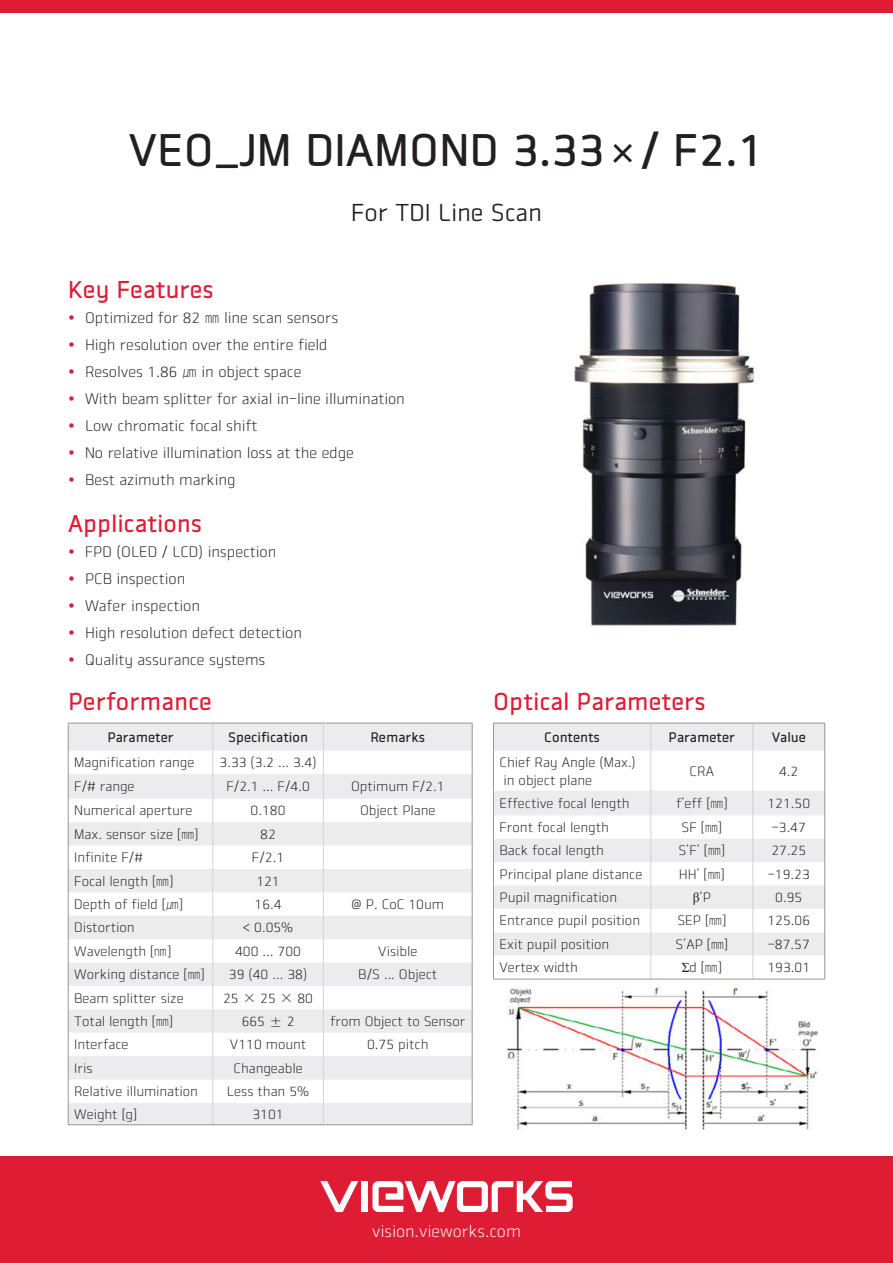
<style>
.page{position:relative;width:893px;height:1263px;background:#fff}
.page>*{position:absolute;margin:0;border:0;box-sizing:border-box;transform-origin:0 0}
.t1{font:45px "Vieworks B";color:#231f20}
.t2{font:24px "Vieworks B";color:#de1d35}
.t3{font:24px "Vieworks M";color:#231f20}
.t4{font:16.5px "Vieworks L";color:#fff}
.t5{font:15px/27px "Vieworks L";color:#231f20}
.t6{font:13.5px/18px "Vieworks L";color:#231f20}
.t7{font:13.5px "Vieworks B";color:#231f20}
.s1{font-family:"MS UI Gothic";font-size:36px}
.s2{font-family:"Times New Roman"}
</style>
<div class="page">
<div style="left:0;top:1157px;width:893px;height:106px;background:#de1d35"></div>
<div style="left:0;top:0;width:893px;height:13px;background:#de1d35"></div>
<div style="left:362px;top:1181px;width:6px;height:31px;background:#fff"></div>
<svg style="left:372px;top:1181px;width:201px;height:31px"></svg>
<svg style="left:320px;top:1181px;width:38px;height:31px"></svg>
<img style="left:494px;top:952px;width:332px;height:178px">
<img style="left:574px;top:282px;width:182px;height:344px">
<svg style="left:69px;top:724px;width:403px;height:400px;fill:#ececee"></svg>
<svg style="left:212px;top:724px;width:1px;height:400px"></svg>
<hr style="left:68px;top:1124px;width:145px;height:1px;background:#939598">
<hr style="left:213px;top:1124px;width:110px;height:1px;background:#939598">
<hr style="left:323px;top:1124px;width:149px;height:1px;background:#939598">
<hr style="left:68px;top:723px;width:145px;height:1px;background:#939598">
<svg style="left:68px;top:723px;width:1px;height:401px"></svg>
<hr style="left:213px;top:723px;width:110px;height:1px;background:#939598">
<hr style="left:323px;top:723px;width:149px;height:1px;background:#939598">
<svg style="left:472px;top:723px;width:1px;height:401px"></svg>
<svg style="left:323px;top:723px;width:1px;height:401px"></svg>
<svg style="left:494px;top:724px;width:330px;height:232px;fill:#ececee"></svg>
<svg style="left:493px;top:791px;width:1px;height:188px"></svg>
<svg style="left:824px;top:791px;width:1px;height:188px"></svg>
<hr style="left:493px;top:751px;width:1px;height:40px;background:#939598">
<hr style="left:824px;top:751px;width:1px;height:40px;background:#939598">
<svg style="left:650px;top:724px;width:1px;height:27px"></svg>
<svg style="left:752px;top:724px;width:1px;height:27px"></svg>
<hr style="left:650px;top:751px;width:1px;height:40px;background:#d1d2d4">
<hr style="left:752px;top:751px;width:1px;height:40px;background:#d1d2d4">
<svg style="left:650px;top:791px;width:1px;height:188px"></svg>
<svg style="left:752px;top:791px;width:1px;height:188px"></svg>
<hr style="left:493px;top:723px;width:158px;height:1px;background:#939598">
<svg style="left:493px;top:723px;width:1px;height:28px"></svg>
<hr style="left:651px;top:723px;width:102px;height:1px;background:#939598">
<hr style="left:753px;top:723px;width:72px;height:1px;background:#939598">
<svg style="left:824px;top:723px;width:1px;height:28px"></svg>
<hr style="left:493px;top:979px;width:158px;height:1px;background:#939598">
<hr style="left:651px;top:979px;width:102px;height:1px;background:#939598">
<hr style="left:753px;top:979px;width:72px;height:1px;background:#939598">
<h1 class="t1" style="left:129px;top:124px;width:637px">VEO_JM DIAMOND 3.33<span class="s1">×</span>/ F2.1</h1>
<h2 class="t3" style="left:351px;top:198px;width:192px">For TDI Line Scan</h2>
<h2 class="t2" style="left:68px;top:275px;width:147px">Key Features</h2>
<p class="t5" style="left:85px;top:304px;width:321px">Optimized for 82 ㎜ line scan sensors<br>High resolution over the entire field<br>Resolves 1.86 ㎛ in object space<br>With beam splitter for axial in-line illumination Low chromatic focal shift<br>No relative illumination loss at the edge<br>Best azimuth marking</p>
<h2 class="t2" style="left:68px;top:509px;width:136px">Applications</h2>
<p class="t5" style="left:85px;top:538px;width:218px">FPD (OLED / LCD) inspection<br>PCB inspection<br>Wafer inspection<br>High resolution defect detection<br>Quality assurance systems</p>
<h2 class="t2" style="left:68px;top:687px;width:145px">Performance</h2>
<p class="t7" style="left:107px;top:729px;width:68px">Parameter</p>
<p class="t7" style="left:228px;top:729px;width:81px">Specification</p>
<p class="t7" style="left:370px;top:729px;width:56px">Remarks</p>
<p class="t6" style="left:74px;top:754px;width:122px">Magnification range</p>
<p class="t6" style="left:220px;top:754px;width:99px">3.33 (3.2 ... 3.4)</p>
<p class="t6" style="left:74px;top:778px;width:62px">F/# range</p>
<p class="t6" style="left:226px;top:778px;width:85px">F/2.1 ... F/4.0</p>
<p class="t6" style="left:351px;top:778px;width:95px">Optimum F/2.1</p>
<p class="t6" style="left:74px;top:802px;width:120px">Numerical aperture</p>
<p class="t6" style="left:251px;top:802px;width:36px">0.180</p>
<p class="t6" style="left:360px;top:802px;width:77px">Object Plane</p>
<p class="t6" style="left:74px;top:825px;width:126px">Max. sensor size [㎜]</p>
<p class="t6" style="left:260px;top:825px;width:17px">82</p>
<p class="t6" style="left:74px;top:848px;width:70px">Infinite F/#</p>
<p class="t6" style="left:252px;top:848px;width:34px">F/2.1</p>
<p class="t6" style="left:74px;top:872px;width:101px">Focal length [㎜]</p>
<p class="t6" style="left:256px;top:872px;width:25px">121</p>
<p class="t6" style="left:74px;top:895px;width:110px">Depth of field [㎛]</p>
<p class="t6" style="left:255px;top:895px;width:29px">16.4</p>
<p class="t6" style="left:352px;top:895px;width:94px">@ P. CoC 10um</p>
<p class="t6" style="left:74px;top:919px;width:62px">Distortion</p>
<p class="t6" style="left:243px;top:919px;width:52px">&lt; 0.05%</p>
<p class="t6" style="left:74px;top:942px;width:99px">Wavelength [㎚]</p>
<p class="t6" style="left:235px;top:942px;width:67px">400 ... 700</p>
<p class="t6" style="left:378px;top:942px;width:41px">Visible</p>
<p class="t6" style="left:74px;top:965px;width:132px">Working distance [㎜]</p>
<p class="t6" style="left:229px;top:965px;width:80px">39 (40 ... 38)</p>
<p class="t6" style="left:358px;top:965px;width:80px">B/S ... Object</p>
<p class="t6" style="left:74px;top:989px;width:111px">Beam splitter size</p>
<p class="t6" style="left:223px;top:989px;width:92px">25 × 25 × 80</p>
<p class="t6" style="left:74px;top:1012px;width:100px">Total length [㎜]</p>
<p class="t6" style="left:242px;top:1012px;width:54px">665 ± 2</p>
<p class="t6" style="left:330px;top:1012px;width:137px">from Object to Sensor</p>
<p class="t6" style="left:74px;top:1035px;width:56px">Interface</p>
<p class="t6" style="left:230px;top:1035px;width:78px">V110 mount</p>
<p class="t6" style="left:367px;top:1035px;width:63px">0.75 pitch</p>
<p class="t6" style="left:74px;top:1059px;width:20px">Iris</p>
<p class="t6" style="left:233px;top:1059px;width:71px">Changeable</p>
<p class="t6" style="left:74px;top:1082px;width:125px">Relative illumination</p>
<p class="t6" style="left:227px;top:1082px;width:84px">Less than 5%</p>
<p class="t6" style="left:74px;top:1105px;width:64px">Weight [g]</p>
<p class="t6" style="left:252px;top:1105px;width:33px">3101</p>
<h2 class="t2" style="left:493px;top:687px;width:214px">Optical Parameters</h2>
<p class="t7" style="left:544px;top:729px;width:57px">Contents</p>
<p class="t7" style="left:669px;top:729px;width:68px">Parameter</p>
<p class="t7" style="left:772px;top:729px;width:36px">Value</p>
<p class="t6" style="left:503px;top:753px;width:134px;text-indent:-4px">Chief Ray Angle (Max.) in object plane</p>
<p class="t6" style="left:690px;top:762px;width:26px">CRA</p>
<p class="t6" style="left:779px;top:762px;width:21px">4.2</p>
<p class="t6" style="left:499px;top:794px;width:132px">Effective focal length</p>
<p class="t6" style="left:676px;top:794px;width:53px">f’eff [㎜]</p>
<p class="t6" style="left:767px;top:794px;width:44px">121.50</p>
<p class="t6" style="left:499px;top:818px;width:111px">Front focal length</p>
<p class="t6" style="left:682px;top:818px;width:42px">SF [㎜]</p>
<p class="t6" style="left:772px;top:818px;width:36px">-3.47</p>
<p class="t6" style="left:499px;top:841px;width:106px">Back focal length</p>
<p class="t6" style="left:678px;top:841px;width:48px">S’F’ [㎜]</p>
<p class="t6" style="left:771px;top:841px;width:36px">27.25</p>
<p class="t6" style="left:499px;top:865px;width:144px">Principal plane distance</p>
<p class="t6" style="left:679px;top:865px;width:47px">HH’ [㎜]</p>
<p class="t6" style="left:768px;top:865px;width:44px">-19.23</p>
<p class="t6" style="left:499px;top:888px;width:119px">Pupil magnification</p>
<p class="t6" style="left:693px;top:888px;width:20px"><span class="s2">β</span>‘P</p>
<p class="t6" style="left:775px;top:888px;width:29px">0.95</p>
<p class="t6" style="left:499px;top:912px;width:142px">Entrance pupil position</p>
<p class="t6" style="left:677px;top:912px;width:50px">SEP [㎜]</p>
<p class="t6" style="left:767px;top:912px;width:44px">125.06</p>
<p class="t6" style="left:499px;top:935px;width:111px">Exit pupil position</p>
<p class="t6" style="left:675px;top:935px;width:54px">S’AP [㎜]</p>
<p class="t6" style="left:768px;top:935px;width:44px">-87.57</p>
<p class="t6" style="left:499px;top:958px;width:80px">Vertex width</p>
<p class="t6" style="left:682px;top:958px;width:42px"><span class="s2">Σ</span>d [㎜]</p>
<p class="t6" style="left:767px;top:958px;width:44px">193.01</p>
<p class="t4" style="left:372px;top:1221px;width:150px">vision.vieworks.com</p>
</div>
